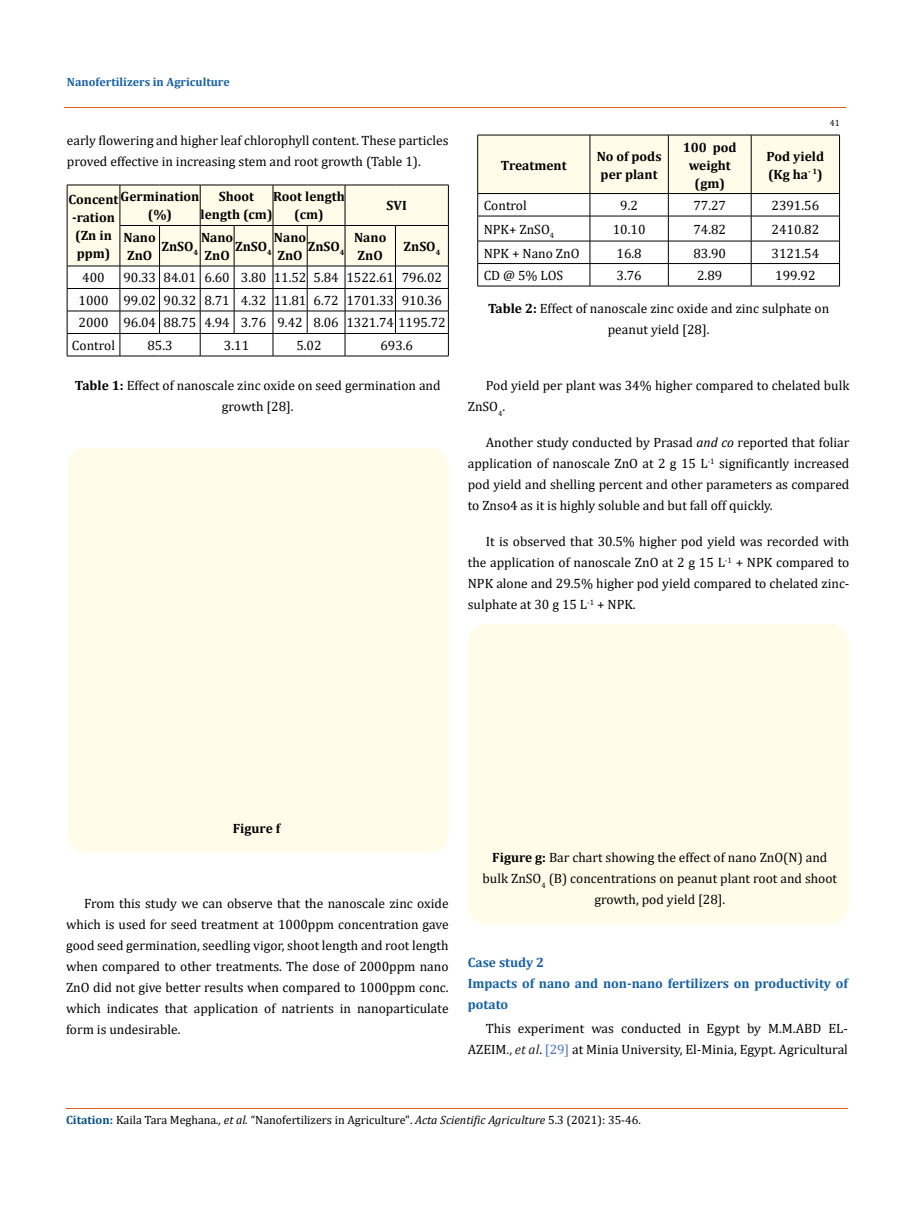
<style>
.page{position:relative;width:917px;height:1224px;background:#fff}
.page>*{position:absolute;margin:0;border:0;box-sizing:border-box;transform-origin:0 0}
.t1{font:13.5px/21px "Cambria";color:#000;text-align:center}
.t2{font:700 13.5px/18px "Cambria";color:#000}
.t3{font:700 13.5px/21px "Cambria";color:#1560a6}
.t4{font:12px "Cambria";color:#000}
.t5{font:700 12px "Cambria";color:#1560a6}
.t6{font:9px "Cambria";color:#000}
.s1{font-weight:700}
.s2{font-style:italic}
.s3{color:#222}
.s4{font-style:italic;color:#222}
.s5{color:#4472c4}
.s6{font-weight:700;color:#035089}
</style>
<div class="page">
<svg style="left:67px;top:185px;width:382px;height:171px"></svg>
<hr style="left:67px;top:356px;width:53px;height:1px;background:#000">
<hr style="left:120px;top:356px;width:39px;height:1px;background:#000">
<hr style="left:159px;top:356px;width:41px;height:1px;background:#000">
<hr style="left:200px;top:356px;width:34px;height:1px;background:#000">
<hr style="left:234px;top:356px;width:39px;height:1px;background:#000">
<hr style="left:273px;top:356px;width:34px;height:1px;background:#000">
<hr style="left:307px;top:356px;width:38px;height:1px;background:#000">
<hr style="left:345px;top:356px;width:50px;height:1px;background:#000">
<hr style="left:395px;top:356px;width:53px;height:1px;background:#000">
<div style="left:68px;top:448px;width:380px;height:405px;background:#fffde9;border-radius:18px"></div>
<svg style="left:477px;top:135px;width:363px;height:151px"></svg>
<hr style="left:477px;top:286px;width:113px;height:1px;background:#000">
<hr style="left:590px;top:286px;width:78px;height:1px;background:#000">
<hr style="left:668px;top:286px;width:83px;height:1px;background:#000">
<hr style="left:751px;top:286px;width:88px;height:1px;background:#000">
<div style="left:468px;top:624px;width:380px;height:300px;background:#fffde9;border-radius:18px"></div>
<hr style="left:64px;top:108px;width:781px;height:1px;background:#e05d1a">
<hr style="left:66px;top:1108px;width:782px;height:1px;background:#e05d1a">
<p class="t5" style="left:67px;top:73px;width:164px">Nanofertilizers in Agriculture</p>
<p class="t1" style="left:67px;top:130px;width:383px;text-align:left">early flowering and higher leaf chlorophyll content. These particles proved effective in increasing stem and root growth (Table 1).</p>
<p class="t2" style="left:68px;top:190px;width:51px;text-align:center">Concent -ration (Zn in ppm)</p>
<p class="t2" style="left:121px;top:187px;width:80px;text-align:center">Germination (%)</p>
<p class="t2" style="left:201px;top:187px;width:73px;text-align:center">Shoot length (cm)</p>
<p class="t2" style="left:273px;top:187px;width:73px;text-align:center">Root length (cm)</p>
<p class="t2" style="left:386px;top:196px;width:22px">SVI</p>
<p class="t2" style="left:124px;top:228px;width:34px">Nano<br>ZnO</p>
<p class="t2" style="left:161px;top:237px;width:38px">ZnSO<sub>4</sub></p>
<p class="t2" style="left:201px;top:228px;width:34px">Nano<br>ZnO</p>
<p class="t2" style="left:235px;top:237px;width:38px">ZnSO<sub>4</sub></p>
<p class="t2" style="left:274px;top:228px;width:34px">Nano<br>ZnO</p>
<p class="t2" style="left:308px;top:237px;width:38px">ZnSO<sub>4</sub></p>
<p class="t2" style="left:354px;top:228px;width:34px">Nano<br>ZnO</p>
<p class="t2" style="left:403px;top:237px;width:38px">ZnSO<sub>4</sub></p>
<p class="t1" style="left:82px;top:267px;width:24px">400</p>
<p class="t1" style="left:123px;top:267px;width:320px">90.33 84.01 6.60 3.80 11.52 5.84 1522.61 796.02</p>
<p class="t1" style="left:79px;top:290px;width:365px">1000 99.02 90.32 8.71 4.32 11.81 6.72 1701.33 910.36</p>
<p class="t1" style="left:79px;top:312px;width:369px">2000 96.04 88.75 4.94 3.76 9.42 8.06 1321.74 1195.72</p>
<p class="t1" style="left:72px;top:335px;width:45px">Control</p>
<p class="t1" style="left:147px;top:335px;width:27px">85.3</p>
<p class="t1" style="left:224px;top:335px;width:27px">3.11</p>
<p class="t1" style="left:296px;top:335px;width:27px">5.02</p>
<p class="t1" style="left:380px;top:335px;width:34px">693.6</p>
<p class="t1" style="left:75px;top:375px;width:367px"><span class="s1">Table 1:</span> Effect of nanoscale zinc oxide on seed germination and growth [28].</p>
<p class="t6" style="left:829px;top:118px;width:11px">41</p>
<p class="t2" style="left:501px;top:155px;width:67px">Treatment</p>
<p class="t2" style="left:596px;top:146px;width:66px">No of pods per plant</p>
<p class="t2" style="left:683px;top:137px;width:55px;text-align:center">100 pod weight (gm)</p>
<p class="t2" style="left:766px;top:146px;width:59px">Pod yield (Kg ha<sup>-</sup> <sup>1</sup>)</p>
<p class="t1" style="left:483px;top:195px;width:45px">Control</p>
<p class="t1" style="left:620px;top:195px;width:19px">9.2</p>
<p class="t1" style="left:693px;top:195px;width:34px">77.27</p>
<p class="t1" style="left:771px;top:195px;width:49px">2391.56</p>
<p class="t1" style="left:483px;top:219px;width:72px">NPK+ ZnSO<sub>4</sub></p>
<p class="t1" style="left:612px;top:219px;width:34px">10.10</p>
<p class="t1" style="left:693px;top:219px;width:34px">74.82</p>
<p class="t1" style="left:771px;top:219px;width:49px">2410.82</p>
<p class="t1" style="left:483px;top:242px;width:97px">NPK + Nano ZnO</p>
<p class="t1" style="left:616px;top:242px;width:27px">16.8</p>
<p class="t1" style="left:693px;top:242px;width:34px">83.90</p>
<p class="t1" style="left:771px;top:242px;width:49px">3121.54</p>
<p class="t1" style="left:483px;top:265px;width:81px">CD @ 5% LOS</p>
<p class="t1" style="left:616px;top:265px;width:27px">3.76</p>
<p class="t1" style="left:697px;top:265px;width:27px">2.89</p>
<p class="t1" style="left:775px;top:265px;width:42px">199.92</p>
<p class="t1" style="left:488px;top:298px;width:343px"><span class="s1">Table 2:</span> Effect of nanoscale zinc oxide and zinc sulphate on peanut yield [28].</p>
<p class="t1" style="left:468px;top:375px;width:383px;text-align:left;text-indent:18px">Pod yield per plant was 34% higher compared to chelated bulk<br>ZnSO<sub>4</sub>.</p>
<p class="t1" style="left:468px;top:432px;width:383px;text-align:justify;text-indent:18px">Another study conducted by Prasad <span class="s2">and co</span> reported that foliar application of nanoscale ZnO at 2 g 15 L<sup>-1</sup> significantly increased pod yield and shelling percent and other parameters as compared to Znso4 as it is highly soluble and but fall off quickly.</p>
<p class="t1" style="left:468px;top:531px;width:383px;text-align:justify;text-indent:18px">It is observed that 30.5% higher pod yield was recorded with the application of nanoscale ZnO at 2 g 15 L<sup>-1</sup> + NPK compared to NPK alone and 29.5% higher pod yield compared to chelated zinc&shy;sulphate at 30 g 15 L<sup>-1</sup> + NPK.</p>
<p class="t2" style="left:233px;top:819px;width:49px">Figure f</p>
<p class="t1" style="left:66px;top:892px;width:384px;text-align:justify;text-indent:18px">From this study we can observe that the nanoscale zinc oxide which is used for seed treatment at 1000ppm concentration gave good seed germination, seedling vigor, shoot length and root length when compared to other treatments. The dose of 2000ppm nano ZnO did not give better results when compared to 1000ppm conc. which indicates that application of natrients in nanoparticulate form is undesirable.</p>
<p class="t1" style="left:482px;top:847px;width:356px"><span class="s1">Figure g:</span> Bar chart showing the effect of nano ZnO(N) and bulk ZnSO<sub>4</sub> (B) concentrations on peanut plant root and shoot growth, pod yield [28].</p>
<p class="t3" style="left:468px;top:952px;width:381px">Case study 2<br>Impacts of nano and non-nano fertilizers on productivity of potato</p>
<p class="t1" style="left:468px;top:1018px;width:381px;text-align:right">This experiment was conducted in Egypt by M.M.ABD EL-<br>AZEIM<span class="s3">.,</span> <span class="s4">et al</span>. <span class="s5">[29]</span> at Minia University, El-Minia, Egypt. Agricultural</p>
<p class="t4" style="left:66px;top:1113px;width:576px"><span class="s6">Citation:</span> Kaila Tara Meghana<span class="s2">., et al.</span> “Nanofertilizers in Agriculture". <span class="s2">Acta Scientific Agriculture</span> 5.3 (2021): 35-46.</p>
</div>
